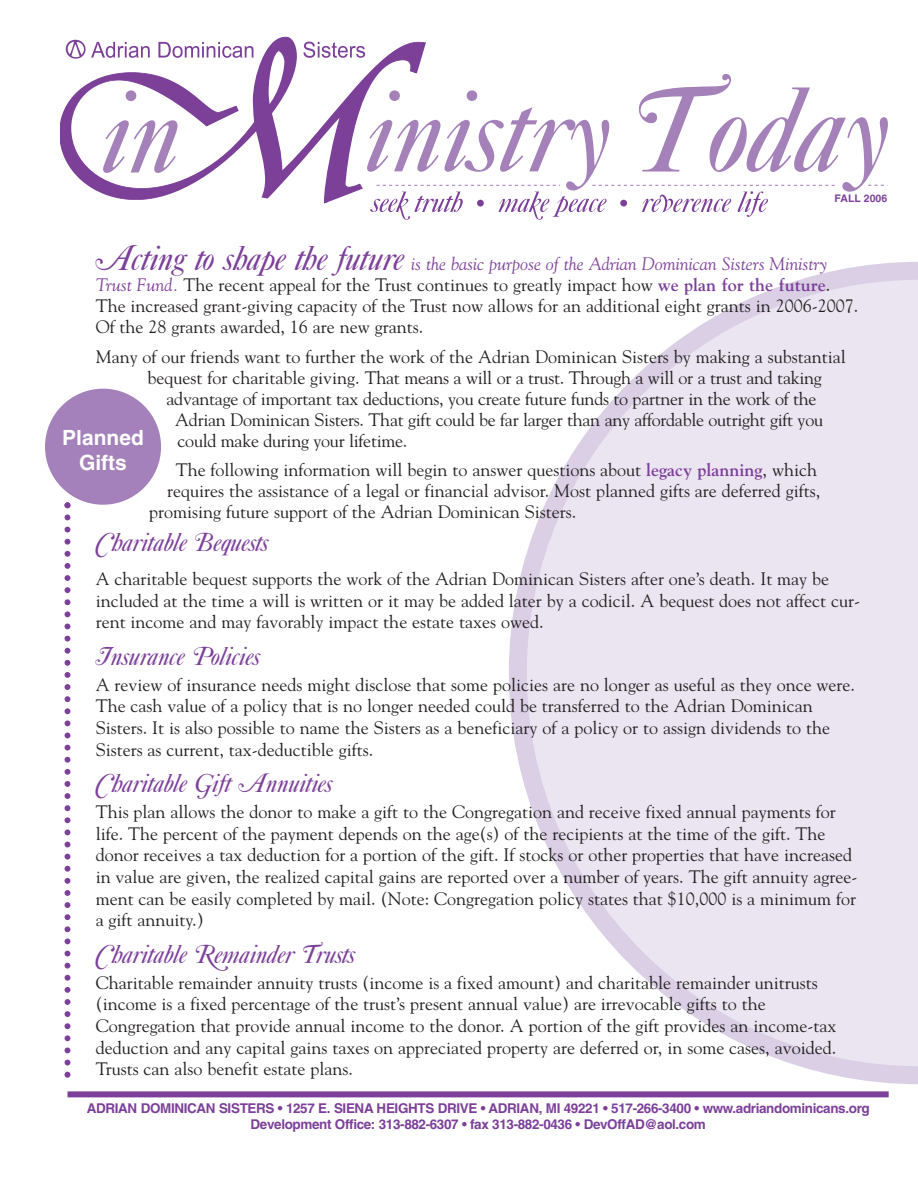
<style>
.page{position:relative;width:918px;height:1188px;background:#fff}
.page>*{position:absolute;margin:0;border:0;box-sizing:border-box;transform-origin:0 0}
.t1{font:italic 27px "Caslon No 540 Swa D";color:#7c4099}
.t2{font:700 21px/25.2px "Helvetica";color:#fff;text-align:center}
.t3{font:18px/21.6px "Goudy";color:#231f20}
.t4{font:700 13.5px/16.2px "Helvetica";letter-spacing:-.03em;color:#7c4099;text-align:center}
.t5{font:700 10.5px "Helvetica";color:#7c4099}
.s1{font-family:"Caslon No 540 Swa D";font-style:italic;font-size:36px;color:#7c4099}
.s2{font-style:italic;color:#7c4099}
.s3{font-weight:700;color:#7c4099}
</style>
<div class="page">
<svg style="left:509px;top:262px;width:409px;height:822px"></svg>
<svg style="left:60px;top:37px;width:366px;height:166px"></svg>
<svg style="left:103px;top:90px;width:75px;height:83px"></svg>
<svg style="left:158px;top:42px;width:95px;height:16px"></svg>
<svg style="left:303px;top:42px;width:62px;height:16px"></svg>
<svg style="left:367px;top:74px;width:521px;height:145px"></svg>
<svg style="left:66px;top:40px;width:84px;height:19px"></svg>
<div style="left:68px;top:1091px;width:821px;height:6px;background:#7c4099"></div>
<svg style="left:45px;top:388px;width:116px;height:690px"></svg>
<p class="t5" style="left:835px;top:194px;width:54px">FALL 2006</p>
<p class="t3" style="left:96px;top:253px;width:764px;line-height:21px"><span class="s1">Acting to shape the future</span> <span class="s2">is the basic purpose of the Adrian Dominican Sisters Ministry Trust Fund.</span> The recent appeal for the Trust continues to greatly impact how <span class="s3">we plan for the future</span>.<br>The increased grant-giving capacity of the Trust now allows for an additional eight grants in 2006-2007.<br>Of the 28 grants awarded, 16 are new grants.</p>
<p class="t3" style="left:96px;top:346px;width:752px">Many of our friends want to further the work of the Adrian Dominican Sisters by making a substantial</p>
<p class="t3" style="left:147px;top:367px;width:676px">bequest for charitable giving. That means a will or a trust. Through a will or a trust and taking</p>
<p class="t3" style="left:167px;top:388px;width:652px">advantage of important tax deductions, you create future funds to partner in the work of the</p>
<p class="t3" style="left:175px;top:409px;width:649px">Adrian Dominican Sisters. That gift could be far larger than any affordable outright gift you</p>
<p class="t3" style="left:178px;top:430px;width:231px">could make during your lifetime.</p>
<p class="t3" style="left:176px;top:459px;width:643px">The following information will begin to answer questions about <span class="s3">legacy planning</span>, which</p>
<p class="t3" style="left:167px;top:480px;width:654px">requires the assistance of a legal or financial advisor. Most planned gifts are deferred gifts,</p>
<p class="t3" style="left:149px;top:501px;width:429px">promising future support of the Adrian Dominican Sisters.</p>
<h1 class="t1" style="left:96px;top:525px;width:174px">Charitable Bequests</h1>
<p class="t3" style="left:96px;top:568px;width:766px">A charitable bequest supports the work of the Adrian Dominican Sisters after one’s death. It may be included at the time a will is written or it may be added later by a codicil. A bequest does not affect cur&shy;rent income and may favorably impact the estate taxes owed.</p>
<h1 class="t1" style="left:96px;top:640px;width:166px">Insurance Policies</h1>
<p class="t3" style="left:96px;top:674px;width:761px">A review of insurance needs might disclose that some policies are no longer as useful as they once were.<br>The cash value of a policy that is no longer needed could be transferred to the Adrian Dominican Sisters. It is also possible to name the Sisters as a beneficiary of a policy or to assign dividends to the Sisters as current, tax-deductible gifts.</p>
<h1 class="t1" style="left:96px;top:767px;width:238px">Charitable Gift Annuities</h1>
<p class="t3" style="left:96px;top:801px;width:763px">This plan allows the donor to make a gift to the Congregation and receive fixed annual payments for life. The percent of the payment depends on the age(s) of the recipients at the time of the gift. The donor receives a tax deduction for a portion of the gift. If stocks or other properties that have increased in value are given, the realized capital gains are reported over a number of years. The gift annuity agree&shy;ment can be easily completed by mail. (Note: Congregation policy states that $10,000 is a minimum for a gift annuity.)</p>
<h1 class="t1" style="left:96px;top:938px;width:261px">Charitable Remainder Trusts</h1>
<p class="t3" style="left:96px;top:972px;width:742px">Charitable remainder annuity trusts (income is a fixed amount) and charitable remainder unitrusts (income is a fixed percentage of the trust’s present annual value) are irrevocable gifts to the Congregation that provide annual income to the donor. A portion of the gift provides an income-tax deduction and any capital gains taxes on appreciated property are deferred or, in some cases, avoided.<br>Trusts can also benefit estate plans.</p>
<p class="t2" style="left:62px;top:427px;width:83px">Planned<br>Gifts</p>
<p class="t4" style="left:87px;top:1101px;width:785px">ADRIAN DOMINICAN SISTERS • 1257 E. SIENA HEIGHTS DRIVE • ADRIAN, MI 49221 • 517-266-3400 • www.adriandominicans.org<br>Development Office: 313-882-6307 • fax 313-882-0436 • DevOffAD@aol.com</p>
</div>
